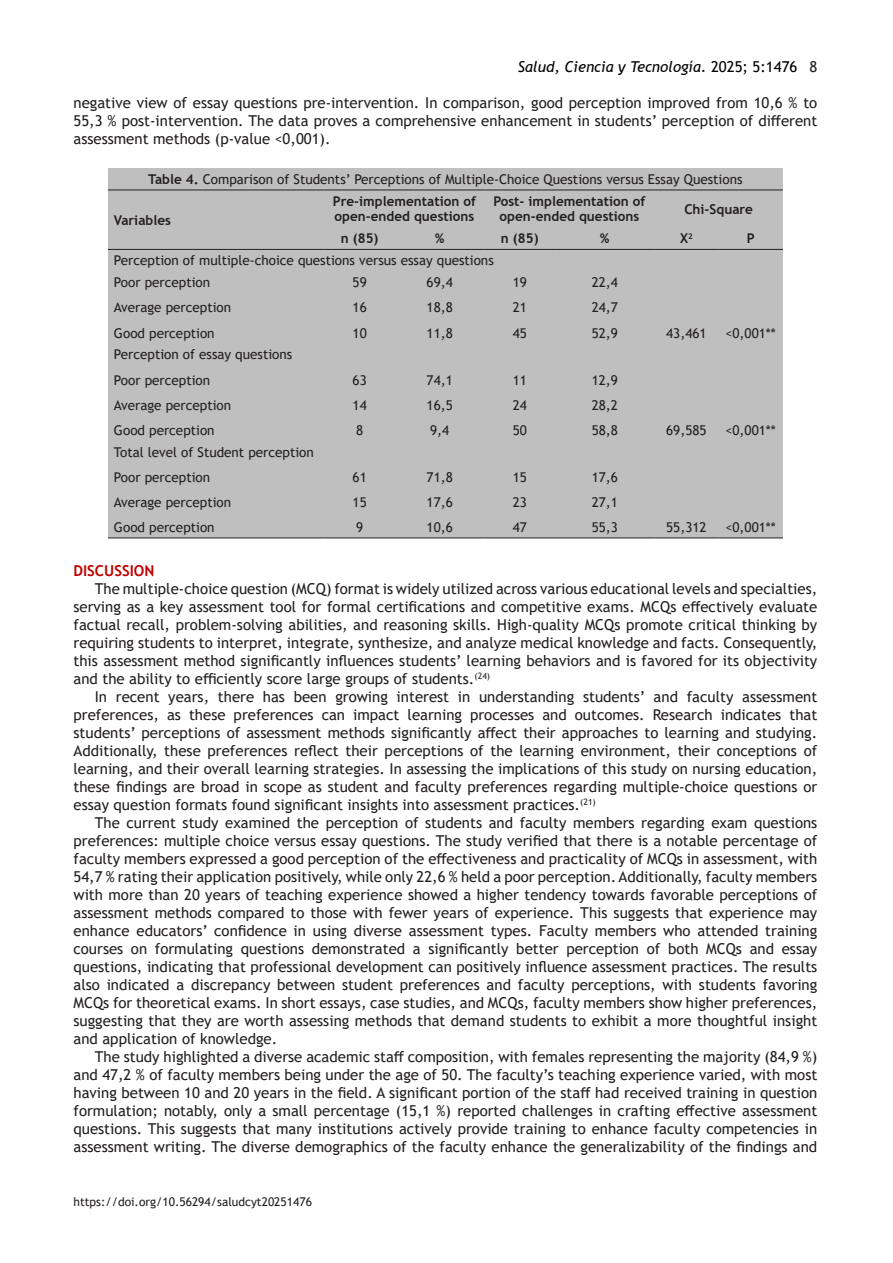
<style>
.page{position:relative;width:893px;height:1263px;background:#fff}
.page>*{position:absolute;margin:0;border:0;box-sizing:border-box;transform-origin:0 0}
.t1{font:15px/18px "Trebuchet MS";color:#231f20;text-align:justify}
.t2{font:italic 15px "Trebuchet MS";color:#000}
.t3{font:700 15px "Trebuchet MS";color:#c00000}
.t4{font:13.5px "Trebuchet MS";color:#231f20}
.t5{font:700 13.5px/15.5px "Trebuchet MS";color:#231f20}
.t6{font:12px "Trebuchet MS";color:#231f20}
.s1{font-style:normal}
.s2{font-style:normal;color:#231f20}
.s3{font-weight:700}
</style>
<div class="page">
<div style="left:108px;top:168px;width:675px;height:370px;background:#bfbfbf"></div>
<hr style="left:108px;top:538px;width:216px;height:1px;background:#231f20">
<hr style="left:324px;top:538px;width:71px;height:1px;background:#231f20">
<hr style="left:395px;top:538px;width:89px;height:1px;background:#231f20">
<hr style="left:484px;top:538px;width:71px;height:1px;background:#231f20">
<hr style="left:555px;top:538px;width:99px;height:1px;background:#231f20">
<hr style="left:654px;top:538px;width:64px;height:1px;background:#231f20">
<hr style="left:718px;top:538px;width:65px;height:1px;background:#231f20">
<hr style="left:108px;top:249px;width:216px;height:1px;background:#231f20">
<hr style="left:324px;top:249px;width:71px;height:1px;background:#231f20">
<hr style="left:395px;top:249px;width:89px;height:1px;background:#231f20">
<hr style="left:484px;top:249px;width:71px;height:1px;background:#231f20">
<hr style="left:555px;top:249px;width:99px;height:1px;background:#231f20">
<hr style="left:654px;top:249px;width:64px;height:1px;background:#231f20">
<hr style="left:718px;top:249px;width:65px;height:1px;background:#231f20">
<hr style="left:108px;top:190px;width:216px;height:1px;background:#231f20">
<hr style="left:324px;top:190px;width:71px;height:1px;background:#231f20">
<hr style="left:395px;top:190px;width:89px;height:1px;background:#231f20">
<hr style="left:484px;top:190px;width:71px;height:1px;background:#231f20">
<hr style="left:555px;top:190px;width:99px;height:1px;background:#231f20">
<hr style="left:654px;top:190px;width:64px;height:1px;background:#231f20">
<hr style="left:718px;top:190px;width:65px;height:1px;background:#231f20">
<p class="t2" style="left:518px;top:58px;width:301px">Salud, Ciencia y Tecnología. <span class="s1">2025; 5:1476</span> <span class="s2">8</span></p>
<p class="t1" style="left:74px;top:94px;width:745px">negative view of essay questions pre-intervention. In comparison, good perception improved from 10,6 % to 55,3 % post-intervention. The data proves a comprehensive enhancement in students’ perception of different assessment methods (p-value &lt;0,001).</p>
<p class="t4" style="left:148px;top:171px;width:596px"><span class="s3">Table 4.</span> Comparison of Students’ Perceptions of Multiple-Choice Questions versus Essay Questions</p>
<p class="t5" style="left:114px;top:212px;width:58px">Variables</p>
<p class="t5" style="left:333px;top:193px;width:145px">Pre-implementation of open-ended questions</p>
<p class="t5" style="left:493px;top:193px;width:153px;text-align:center">Post- implementation of open-ended questions</p>
<p class="t5" style="left:684px;top:201px;width:70px">Chi-Square</p>
<p class="t5" style="left:341px;top:231px;width:39px">n (85)</p>
<p class="t5" style="left:435px;top:231px;width:11px">%</p>
<p class="t5" style="left:501px;top:231px;width:39px">n (85)</p>
<p class="t5" style="left:600px;top:231px;width:11px">%</p>
<p class="t5" style="left:680px;top:231px;width:14px">X<sup>2</sup></p>
<p class="t5" style="left:747px;top:231px;width:9px">P</p>
<p class="t4" style="left:114px;top:252px;width:381px">Perception of multiple-choice questions versus essay questions</p>
<p class="t4" style="left:114px;top:274px;width:98px">Poor perception</p>
<p class="t4" style="left:353px;top:274px;width:16px">59</p>
<p class="t4" style="left:427px;top:274px;width:28px">69,4</p>
<p class="t4" style="left:513px;top:274px;width:16px">19</p>
<p class="t4" style="left:592px;top:274px;width:28px">22,4</p>
<p class="t4" style="left:114px;top:299px;width:119px">Average perception</p>
<p class="t4" style="left:353px;top:299px;width:16px">16</p>
<p class="t4" style="left:427px;top:299px;width:28px">18,8</p>
<p class="t4" style="left:513px;top:299px;width:16px">21</p>
<p class="t4" style="left:592px;top:299px;width:28px">24,7</p>
<p class="t4" style="left:114px;top:324px;width:102px">Good perception</p>
<p class="t4" style="left:353px;top:324px;width:16px">10</p>
<p class="t4" style="left:427px;top:324px;width:28px">11,8</p>
<p class="t4" style="left:513px;top:324px;width:16px">45</p>
<p class="t4" style="left:592px;top:324px;width:28px">52,9</p>
<p class="t4" style="left:666px;top:324px;width:42px">43,461</p>
<p class="t4" style="left:725px;top:324px;width:52px">&lt;0,001**</p>
<p class="t4" style="left:114px;top:346px;width:180px">Perception of essay questions</p>
<p class="t4" style="left:114px;top:371px;width:98px">Poor perception</p>
<p class="t4" style="left:353px;top:371px;width:16px">63</p>
<p class="t4" style="left:427px;top:371px;width:28px">74,1</p>
<p class="t4" style="left:513px;top:371px;width:16px">11</p>
<p class="t4" style="left:592px;top:371px;width:28px">12,9</p>
<p class="t4" style="left:114px;top:396px;width:119px">Average perception</p>
<p class="t4" style="left:353px;top:396px;width:16px">14</p>
<p class="t4" style="left:427px;top:396px;width:28px">16,5</p>
<p class="t4" style="left:513px;top:396px;width:16px">24</p>
<p class="t4" style="left:592px;top:396px;width:28px">28,2</p>
<p class="t4" style="left:114px;top:421px;width:102px">Good perception</p>
<p class="t4" style="left:356px;top:421px;width:9px">8</p>
<p class="t4" style="left:430px;top:421px;width:21px">9,4</p>
<p class="t4" style="left:513px;top:421px;width:16px">50</p>
<p class="t4" style="left:592px;top:421px;width:28px">58,8</p>
<p class="t4" style="left:666px;top:421px;width:42px">69,585</p>
<p class="t4" style="left:725px;top:421px;width:52px">&lt;0,001**</p>
<p class="t4" style="left:114px;top:443px;width:201px">Total level of Student perception</p>
<p class="t4" style="left:114px;top:468px;width:98px">Poor perception</p>
<p class="t4" style="left:353px;top:468px;width:16px">61</p>
<p class="t4" style="left:427px;top:468px;width:28px">71,8</p>
<p class="t4" style="left:513px;top:468px;width:16px">15</p>
<p class="t4" style="left:592px;top:468px;width:28px">17,6</p>
<p class="t4" style="left:114px;top:494px;width:119px">Average perception</p>
<p class="t4" style="left:353px;top:494px;width:16px">15</p>
<p class="t4" style="left:427px;top:494px;width:28px">17,6</p>
<p class="t4" style="left:513px;top:494px;width:16px">23</p>
<p class="t4" style="left:592px;top:494px;width:28px">27,1</p>
<p class="t4" style="left:114px;top:519px;width:102px">Good perception</p>
<p class="t4" style="left:356px;top:519px;width:9px">9</p>
<p class="t4" style="left:427px;top:519px;width:28px">10,6</p>
<p class="t4" style="left:513px;top:519px;width:16px">47</p>
<p class="t4" style="left:592px;top:519px;width:28px">55,3</p>
<p class="t4" style="left:666px;top:519px;width:42px">55,312</p>
<p class="t4" style="left:725px;top:519px;width:52px">&lt;0,001**</p>
<p class="t3" style="left:74px;top:561px;width:82px">DISCUSSION</p>
<p class="t1" style="left:74px;top:580px;width:745px;text-indent:21px">The multiple-choice question (MCQ) format is widely utilized across various educational levels and specialties, serving as a key assessment tool for formal certifications and competitive exams. MCQs effectively evaluate factual recall, problem-solving abilities, and reasoning skills. High-quality MCQs promote critical thinking by requiring students to interpret, integrate, synthesize, and analyze medical knowledge and facts. Consequently, this assessment method significantly influences students’ learning behaviors and is favored for its objectivity and the ability to efficiently score large groups of students.<sup>(24)</sup></p>
<p class="t1" style="left:74px;top:688px;width:745px;text-indent:21px">In recent years, there has been growing interest in understanding students’ and faculty assessment preferences, as these preferences can impact learning processes and outcomes. Research indicates that students’ perceptions of assessment methods significantly affect their approaches to learning and studying.<br>Additionally, these preferences reflect their perceptions of the learning environment, their conceptions of learning, and their overall learning strategies. In assessing the implications of this study on nursing education, these findings are broad in scope as student and faculty preferences regarding multiple-choice questions or essay question formats found significant insights into assessment practices.<sup>(21)</sup></p>
<p class="t1" style="left:74px;top:814px;width:745px;text-indent:21px">The current study examined the perception of students and faculty members regarding exam questions preferences: multiple choice versus essay questions. The study verified that there is a notable percentage of faculty members expressed a good perception of the effectiveness and practicality of MCQs in assessment, with 54,7 % rating their application positively, while only 22,6 % held a poor perception. Additionally, faculty members with more than 20 years of teaching experience showed a higher tendency towards favorable perceptions of assessment methods compared to those with fewer years of experience. This suggests that experience may enhance educators’ confidence in using diverse assessment types. Faculty members who attended training courses on formulating questions demonstrated a significantly better perception of both MCQs and essay questions, indicating that professional development can positively influence assessment practices. The results also indicated a discrepancy between student preferences and faculty perceptions, with students favoring MCQs for theoretical exams. In short essays, case studies, and MCQs, faculty members show higher preferences, suggesting that they are worth assessing methods that demand students to exhibit a more thoughtful insight and application of knowledge.</p>
<p class="t1" style="left:74px;top:1048px;width:745px;text-indent:21px">The study highlighted a diverse academic staff composition, with females representing the majority (84,9 %) and 47,2 % of faculty members being under the age of 50. The faculty’s teaching experience varied, with most having between 10 and 20 years in the field. A significant portion of the staff had received training in question formulation; notably, only a small percentage (15,1 %) reported challenges in crafting effective assessment questions. This suggests that many institutions actively provide training to enhance faculty competencies in assessment writing. The diverse demographics of the faculty enhance the generalizability of the findings and</p>
<p class="t6" style="left:74px;top:1194px;width:240px">https://doi.org/10.56294/saludcyt20251476</p>
</div>
